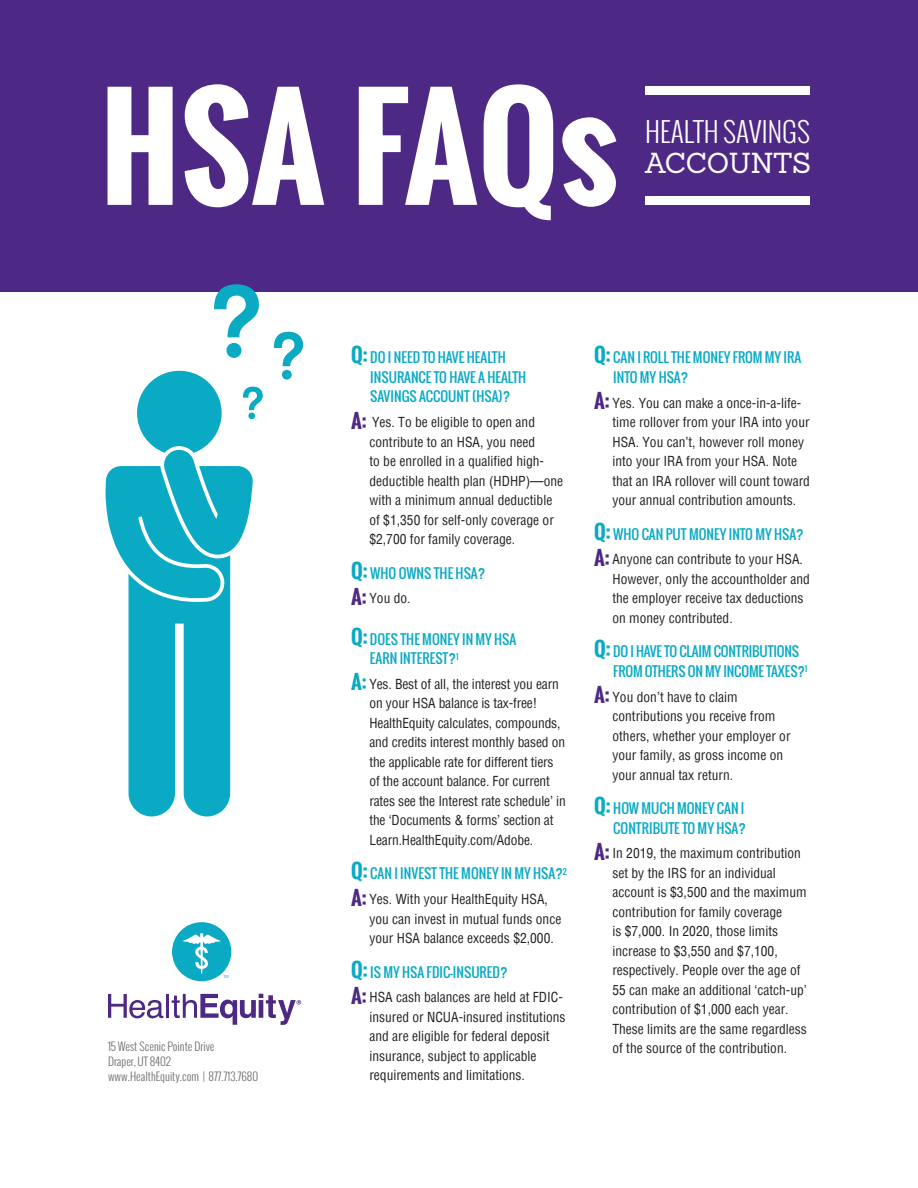
<style>
.page{position:relative;width:918px;height:1188px;background:#fff}
.page>*{position:absolute;margin:0;border:0;box-sizing:border-box;transform-origin:0 0}
.t1{font:700 134.4px "Oswald";color:#fff}
.t2{font:28.2px "Sanchez Slab";color:#fff}
.t3{font:300 27.3px "Oswald";color:#fff}
.t4{font:condensed 13.5px/19.5px "Helvetica";color:#231f20}
.t5{font:13.5px/19.5px "Oswald";color:#0aaac5}
.t6{font:300 11.25px/15px "Oswald";color:#6c6d70}
.s1{font-weight:700;font-size:19.5px}
.s2{font-family:"Oswald";font-weight:700;font-stretch:normal;font-size:19.5px;color:#4d2884}
.s3{font-family:"Oswald";font-weight:700;font-stretch:normal;font-size:19.5px;color:#0aaac5}
</style>
<div class="page">
<div style="left:0;top:0;width:918px;height:292px;background:#4d2884"></div>
<svg style="left:214px;top:284px;width:45px;height:74px"></svg>
<svg style="left:274px;top:332px;width:29px;height:48px"></svg>
<svg style="left:106px;top:371px;width:157px;height:445px"></svg>
<div style="left:645px;top:86px;width:165px;height:8px;background:#fff"></div>
<div style="left:645px;top:197px;width:165px;height:8px;background:#fff"></div>
<svg style="left:108px;top:994px;width:55px;height:24px"></svg>
<hr style="left:166px;top:994px;width:3px;height:24px;background:#4d2884">
<svg style="left:172px;top:994px;width:129px;height:31px"></svg>
<div style="left:172px;top:922px;width:59px;height:59px;background:#0aaac5;border-radius:50%"></div>
<svg style="left:183px;top:933px;width:45px;height:45px"></svg>
<h1 class="t1" style="left:100px;top:48px;width:519px">HSA FAQs</h1>
<h3 class="t3" style="left:645px;top:113px;width:167px">HEALTH SAVINGS</h3>
<h2 class="t2" style="left:645px;top:144px;width:168px">ACCOUNTS</h2>
<p class="t6" style="left:108px;top:1038px;width:152px">15 West Scenic Pointe Drive<br>Draper, UT 8402 www.HealthEquity.com | 877.713.7680</p>
<p class="t5" style="left:370px;top:348px;width:157px;text-indent:-19px"><span class="s1">Q:</span> DO I NEED TO HAVE HEALTH<br>INSURANCE TO HAVE A HEALTH<br>SAVINGS ACCOUNT (HSA)?</p>
<p class="t4" style="left:369px;top:412px;width:195px;text-indent:-18px"><span class="s2">A:</span> Yes. To be eligible to open and contribute to an HSA, you need<br>to be enrolled in a qualified high&shy;deductible health plan (HDHP)—one with a minimum annual deductible of $1,350 for self-only coverage or $2,700 for family coverage.</p>
<p class="t5" style="left:351px;top:563px;width:136px"><span class="s1">Q:</span> WHO OWNS THE HSA?</p>
<p class="t4" style="left:351px;top:589px;width:61px"><span class="s2">A:</span> You do.</p>
<p class="t5" style="left:370px;top:629px;width:148px;text-indent:-19px"><span class="s1">Q:</span> DOES THE MONEY IN MY HSA<br>EARN INTEREST?<sup>1</sup></p>
<p class="t4" style="left:369px;top:674px;width:198px;text-indent:-18px"><span class="s3">A:</span> Yes. Best of all, the interest you earn on your HSA balance is tax-free!<br>HealthEquity calculates, compounds, and credits interest monthly based on the applicable rate for different tiers of the account balance. For current rates see the Interest rate schedule’ in the ‘Documents &amp; forms’ section at Learn.HealthEquity.com/Adobe.</p>
<p class="t5" style="left:351px;top:864px;width:217px"><span class="s1">Q:</span> CAN I INVEST THE MONEY IN MY HSA?<sup>2</sup></p>
<p class="t4" style="left:369px;top:889px;width:193px;text-indent:-18px"><span class="s2">A:</span> Yes. With your HealthEquity HSA, you can invest in mutual funds once your HSA balance exceeds $2,000.</p>
<p class="t5" style="left:351px;top:962px;width:158px"><span class="s1">Q:</span> IS MY HSA FDIC-INSURED?</p>
<p class="t4" style="left:369px;top:988px;width:198px;text-indent:-18px"><span class="s2">A:</span> HSA cash balances are held at FDIC&shy;insured or NCUA-insured institutions and are eligible for federal deposit insurance, subject to applicable requirements and limitations.</p>
<p class="t5" style="left:613px;top:348px;width:189px;text-indent:-19px"><span class="s1">Q:</span> CAN I ROLL THE MONEY FROM MY IRA<br>INTO MY HSA?</p>
<p class="t4" style="left:612px;top:393px;width:199px;text-indent:-18px"><span class="s2">A:</span> Yes. You can make a once-in-a-life&shy;time rollover from your IRA into your HSA. You can’t, however roll money into your IRA from your HSA. Note that an IRA rollover will count toward your annual contribution amounts.</p>
<p class="t5" style="left:594px;top:524px;width:211px"><span class="s1">Q:</span> WHO CAN PUT MONEY INTO MY HSA?</p>
<p class="t4" style="left:612px;top:550px;width:199px;text-indent:-18px"><span class="s2">A:</span> Anyone can contribute to your HSA.<br>However, only the accountholder and the employer receive tax deductions on money contributed.</p>
<p class="t5" style="left:613px;top:642px;width:196px;text-indent:-19px"><span class="s1">Q:</span> DO I HAVE TO CLAIM CONTRIBUTIONS<br>FROM OTHERS ON MY INCOME TAXES?<sup>1</sup></p>
<p class="t4" style="left:612px;top:687px;width:180px;text-indent:-18px"><span class="s2">A:</span> You don’t have to claim contributions you receive from others, whether your employer or your family, as gross income on your annual tax return.</p>
<p class="t5" style="left:594px;top:798px;width:154px;text-align:right"><span class="s1">Q:</span> HOW MUCH MONEY CAN I<br>CONTRIBUTE TO MY HSA?</p>
<p class="t4" style="left:612px;top:844px;width:196px;text-indent:-18px"><span class="s2">A:</span> In 2019, the maximum contribution set by the IRS for an individual account is $3,500 and the maximum contribution for family coverage<br>is $7,000. In 2020, those limits increase to $3,550 and $7,100, respectively. People over the age of 55 can make an additional ‘catch-up’ contribution of $1,000 each year.<br>These limits are the same regardless of the source of the contribution.</p>
</div>
